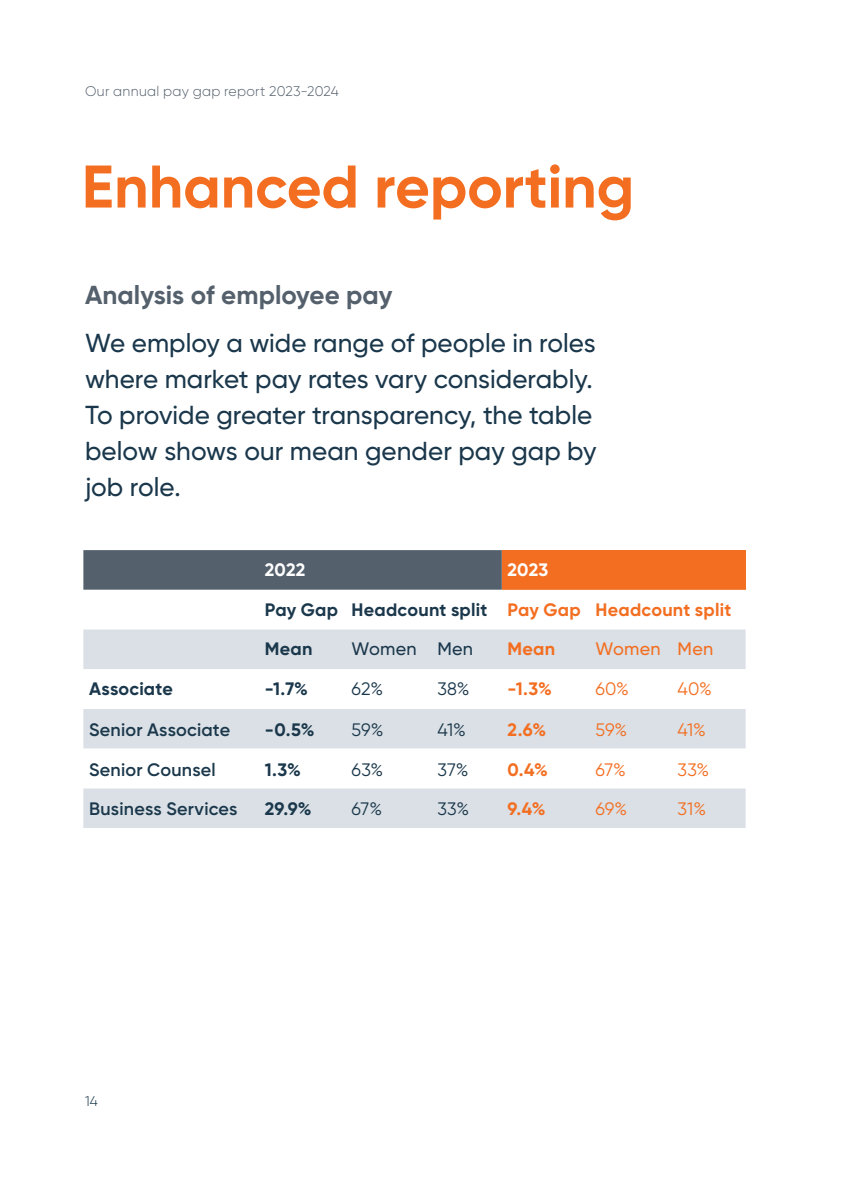
<style>
.page{position:relative;width:842px;height:1191px;background:#fff}
.page>*{position:absolute;margin:0;border:0;box-sizing:border-box;transform-origin:0 0}
.Heading_Large{font:700 60px "Gilroy";color:#f36e21}
.Intro_paragraph{font:500 26px/36px "Gilroy";color:#1a374b}
.Heading_2{font:700 26px "Gilroy";color:#54606c}
.Body_copy{font:700 18px "Gilroy";letter-spacing:.015em;color:#1a374b}
.Body_copy-2{font:600 18px "Gilroy";letter-spacing:.015em;color:#1a374b}
.Body_copy-3{font:700 18px "Gilroy";letter-spacing:.015em;color:#f36e21}
.Body_copy-4{font:18px "Gilroy";color:#1a374b}
.Body_copy-5{font:18px "Gilroy";color:#f36e21}
.Body_copy-6{font:700 18px "Gilroy";letter-spacing:.01em;color:#fff}
.Body_copy-7{font:500 18px "Gilroy";letter-spacing:.015em;color:#1a374b}
.Body_copy-8{font:500 18px "Gilroy";letter-spacing:.015em;color:#f36e21}
.t1{font:300 14px "Gilroy";letter-spacing:.02em;color:#54606c}
.t2{font:300 14px "Gilroy";color:#1a374b}
</style>
<div class="page">
<svg style="left:83px;top:550px;width:663px;height:40px;background:#8f6652"></svg>
<div style="left:83px;top:629px;width:663px;height:199px;background:#dae0e5"></div>
<svg style="left:83px;top:669px;width:663px;height:119px"></svg>
<p class="t1" style="left:85px;top:83px;width:255px">Our annual pay gap report 2023-2024</p>
<p class="Heading_Large" style="left:82px;top:149px;width:554px">Enhanced reporting</p>
<p class="Heading_2" style="left:85px;top:279px;width:309px">Analysis of employee pay</p>
<p class="Intro_paragraph" style="left:85px;top:324px;width:513px">We employ a wide range of people in roles where market pay rates vary considerably.<br>To provide greater transparency, the table below shows our mean gender pay gap by job role.</p>
<p class="Body_copy-6" style="left:265px;top:558px;width:42px">2022</p>
<p class="Body_copy-6" style="left:507px;top:558px;width:42px">2023</p>
<p class="Body_copy" style="left:265px;top:598px;width:75px">Pay Gap</p>
<p class="Body_copy" style="left:352px;top:598px;width:137px">Headcount split</p>
<p class="Body_copy-3" style="left:507px;top:598px;width:75px">Pay Gap</p>
<p class="Body_copy-3" style="left:595px;top:598px;width:137px">Headcount split</p>
<p class="Body_copy" style="left:265px;top:637px;width:49px">Mean</p>
<p class="Body_copy-7" style="left:352px;top:638px;width:67px">Women</p>
<p class="Body_copy-7" style="left:437px;top:638px;width:37px">Men</p>
<p class="Body_copy-3" style="left:507px;top:637px;width:49px">Mean</p>
<p class="Body_copy-8" style="left:595px;top:638px;width:67px">Women</p>
<p class="Body_copy-8" style="left:678px;top:638px;width:37px">Men</p>
<p class="Body_copy" style="left:89px;top:677px;width:85px">Associate</p>
<p class="Body_copy" style="left:265px;top:677px;width:45px">-1.7%</p>
<p class="Body_copy-4" style="left:352px;top:677px;width:33px">62%</p>
<p class="Body_copy-4" style="left:437px;top:677px;width:34px">38%</p>
<p class="Body_copy-3" style="left:507px;top:677px;width:46px">-1.3%</p>
<p class="Body_copy-5" style="left:595px;top:677px;width:35px">60%</p>
<p class="Body_copy-5" style="left:678px;top:677px;width:36px">40%</p>
<p class="Body_copy-2" style="left:89px;top:718px;width:143px">Senior Associate</p>
<p class="Body_copy" style="left:265px;top:718px;width:51px">-0.5%</p>
<p class="Body_copy-4" style="left:352px;top:718px;width:33px">59%</p>
<p class="Body_copy-4" style="left:437px;top:718px;width:30px">41%</p>
<p class="Body_copy-3" style="left:507px;top:718px;width:40px">2.6%</p>
<p class="Body_copy-5" style="left:595px;top:718px;width:33px">59%</p>
<p class="Body_copy-5" style="left:678px;top:718px;width:30px">41%</p>
<p class="Body_copy-2" style="left:89px;top:758px;width:128px">Senior Counsel</p>
<p class="Body_copy" style="left:265px;top:758px;width:38px">1.3%</p>
<p class="Body_copy-4" style="left:352px;top:758px;width:33px">63%</p>
<p class="Body_copy-4" style="left:437px;top:758px;width:33px">37%</p>
<p class="Body_copy-3" style="left:507px;top:758px;width:42px">0.4%</p>
<p class="Body_copy-5" style="left:595px;top:758px;width:32px">67%</p>
<p class="Body_copy-5" style="left:678px;top:758px;width:33px">33%</p>
<p class="Body_copy-2" style="left:89px;top:798px;width:150px">Business Services</p>
<p class="Body_copy" style="left:265px;top:798px;width:48px">29.9%</p>
<p class="Body_copy-4" style="left:352px;top:798px;width:32px">67%</p>
<p class="Body_copy-4" style="left:437px;top:798px;width:33px">33%</p>
<p class="Body_copy-3" style="left:507px;top:798px;width:40px">9.4%</p>
<p class="Body_copy-5" style="left:595px;top:798px;width:33px">69%</p>
<p class="Body_copy-5" style="left:678px;top:798px;width:30px">31%</p>
<p class="t2" style="left:85px;top:1092px;width:14px">14</p>
</div>
